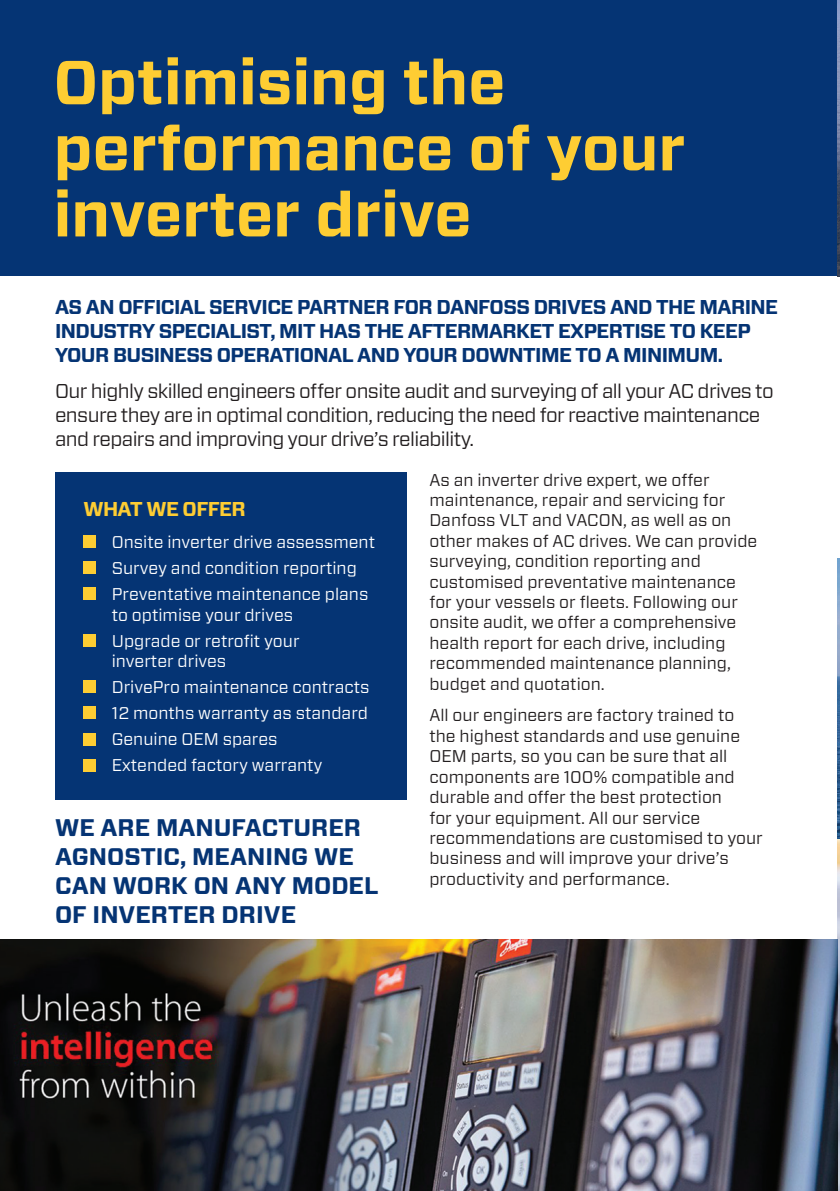
<style>
.page{position:relative;width:840px;height:1191px;background:#fff}
.page>*{position:absolute;margin:0;border:0;box-sizing:border-box;transform-origin:0 0}
.t1{font:700 62px/66px "Forza";color:#fecd33}
.t2{font:700 24px/28.8px "Forza";color:#053474}
.t3{font:20px/24px "Forza";letter-spacing:-.03em;color:#231f20}
.t4{font:700 20px/24px "Forza";letter-spacing:-.03em;color:#053474}
.t5{font:700 20px "Forza";letter-spacing:-.03em;color:#fecd33}
.t6{font:17px/20.4px "Forza";color:#231f20}
.t7{font:17px/26px "Forza";color:#fff}
</style>
<div class="page">
<div style="left:0;top:0;width:837px;height:276px;background:#053474"></div>
<div style="left:55px;top:472px;width:352px;height:327px;background:#053474"></div>
<div style="left:83px;top:535px;width:13px;height:13px;background:#fecd33"></div>
<div style="left:83px;top:561px;width:13px;height:13px;background:#fecd33"></div>
<div style="left:83px;top:587px;width:13px;height:13px;background:#fecd33"></div>
<div style="left:83px;top:634px;width:13px;height:12px;background:#fecd33"></div>
<div style="left:83px;top:680px;width:13px;height:13px;background:#fecd33"></div>
<div style="left:83px;top:706px;width:13px;height:13px;background:#fecd33"></div>
<div style="left:83px;top:732px;width:13px;height:13px;background:#fecd33"></div>
<div style="left:83px;top:759px;width:13px;height:13px;background:#fecd33"></div>
<img style="left:837px;top:1px;width:3px;height:275px">
<img style="left:837px;top:558px;width:3px;height:630px">
<img style="left:0;top:939px;width:837px;height:251px">
<svg style="left:836px;top:1188px;width:4px;height:3px"></svg>
<h1 class="t1" style="left:54px;top:50px;width:633px">Optimising the performance of your inverter drive</h1>
<p class="t4" style="left:55px;top:295px;width:724px">AS AN OFFICIAL SERVICE PARTNER FOR DANFOSS DRIVES AND THE MARINE<br>INDUSTRY SPECIALIST, MIT HAS THE AFTERMARKET EXPERTISE TO KEEP<br>YOUR BUSINESS OPERATIONAL AND YOUR DOWNTIME TO A MINIMUM.</p>
<p class="t3" style="left:55px;top:378px;width:720px">Our highly skilled engineers offer onsite audit and surveying of all your AC drives to ensure they are in optimal condition, reducing the need for reactive maintenance and repairs and improving your drive’s reliability.</p>
<p class="t5" style="left:83px;top:496px;width:164px">WHAT WE OFFER</p>
<p class="t7" style="left:112px;top:529px;width:265px">Onsite inverter drive assessment<br>Survey and condition reporting<br>Preventative maintenance plans</p>
<p class="t7" style="left:112px;top:601px;width:189px">to optimise your drives<br>Upgrade or retrofit your</p>
<p class="t7" style="left:112px;top:648px;width:259px">inverter drives<br>DrivePro maintenance contracts<br>12 months warranty as standard<br>Genuine OEM spares<br>Extended factory warranty</p>
<h2 class="t2" style="left:55px;top:814px;width:325px">WE ARE MANUFACTURER<br>AGNOSTIC, MEANING WE<br>CAN WORK ON ANY MODEL<br>OF INVERTER DRIVE</h2>
<p class="t6" style="left:429px;top:469px;width:329px">As an inverter drive expert, we offer maintenance, repair and servicing for Danfoss VLT and VACON, as well as on other makes of AC drives. We can provide surveying, condition reporting and customised preventative maintenance for your vessels or fleets. Following our onsite audit, we offer a comprehensive health report for each drive, including recommended maintenance planning, budget and quotation.</p>
<p class="t6" style="left:429px;top:705px;width:335px">All our engineers are factory trained to the highest standards and use genuine OEM parts, so you can be sure that all components are 100% compatible and durable and offer the best protection<br>for your equipment. All our service recommendations are customised to your business and will improve your drive’s productivity and performance.</p>
</div>
